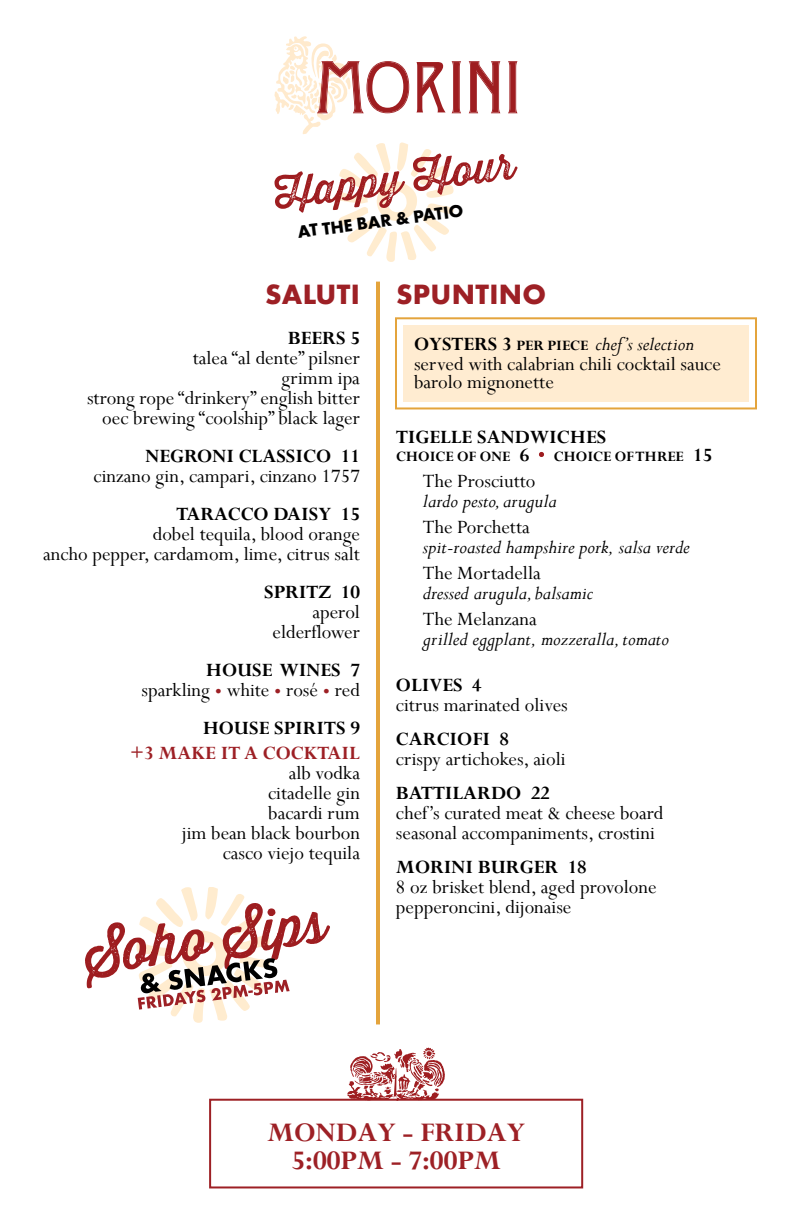
<style>
.page{position:relative;width:792px;height:1224px;background:#fff}
.page>*{position:absolute;margin:0;border:0;box-sizing:border-box;transform-origin:0 0}
.t1{font:700 30px/28px "Perpetua";color:#9d2025;text-align:center}
.t2{font:700 29px "Futura PT";letter-spacing:.01em;color:#9d2025}
.t3{font:21px/20px "Perpetua";color:#000;text-align:right}
.t4{font:700 21px "Perpetua";color:#000}
.t5{font:italic 21px "Perpetua";color:#000}
.t6{font:700 21px "Perpetua";color:#9d2025}
.t7{font:700 18px "Futura PT";color:#000}
.t8{font:700 16px "Perpetua";color:#000}
.s1{font-weight:700}
.s2{color:#9d2025}
.s3{font-weight:700;font-size:16px}
.s4{font-style:italic}
.s5{font-size:21px}
.s6{font-size:21px;color:#9e1d20}
</style>
<div class="page">
<div style="left:395px;top:317px;width:362px;height:92px;border:2px solid #e4a43c"></div>
<div style="left:403px;top:325px;width:346px;height:77px;background:#ffecd1"></div>
<svg style="left:508px;top:61px;width:10px;height:52px"></svg>
<svg style="left:469px;top:61px;width:31px;height:52px"></svg>
<svg style="left:452px;top:61px;width:9px;height:52px"></svg>
<svg style="left:416px;top:62px;width:30px;height:50px"></svg>
<svg style="left:274px;top:36px;width:135px;height:98px"></svg>
<hr style="left:376px;top:282px;width:4px;height:742px;background:#e4a43c">
<div style="left:209px;top:1099px;width:374px;height:89px;border:2px solid #9d2025"></div>
<svg style="left:274px;top:142px;width:243px;height:120px"></svg>
<svg style="left:347px;top:1047px;width:98px;height:54px"></svg>
<svg style="left:85px;top:887px;width:245px;height:135px"></svg>
<p class="t7" style="left:296px;top:220px;width:169px;rotate:-7deg">AT THE BAR &amp; PATIO</p>
<h2 class="t2" style="left:265px;top:275px;width:96px">SALUTI</h2>
<p class="t4" style="left:288px;top:324px;width:74px">BEERS 5</p>
<p class="t3" style="left:87px;top:347px;width:274px">talea “al dente” pilsner<br>grimm ipa<br>strong rope “drinkery” english bitter oec brewing “coolship” black lager</p>
<p class="t4" style="left:146px;top:442px;width:216px">NEGRONI CLASSICO 11</p>
<p class="t3" style="left:94px;top:465px;width:268px">cinzano gin, campari, cinzano 1757</p>
<p class="t4" style="left:176px;top:500px;width:185px">TARACCO DAISY 15</p>
<p class="t3" style="left:43px;top:523px;width:318px">dobel tequila, blood orange<br>ancho pepper, cardamom, lime, citrus salt</p>
<p class="t4" style="left:264px;top:578px;width:97px">SPRITZ 10</p>
<p class="t3" style="left:273px;top:601px;width:89px">aperol elderflower</p>
<p class="t3" style="left:142px;top:659px;width:220px"><span class="s1">HOUSE WINES 7 </span>sparkling <span class="s2">•</span> white <span class="s2">•</span> rosé <span class="s2">•</span> red</p>
<p class="t4" style="left:203px;top:714px;width:159px">HOUSE SPIRITS 9</p>
<p class="t6" style="left:130px;top:740px;width:231px">+3 MAKE IT A COCKTAIL</p>
<p class="t3" style="left:182px;top:762px;width:180px">alb vodka<br>citadelle gin<br>bacardi rum<br>jim bean black bourbon casco viejo tequila</p>
<h2 class="t2" style="left:396px;top:275px;width:151px">SPUNTINO</h2>
<p class="t3" style="left:414px;top:333px;width:308px;text-align:left"><span class="s1">OYSTERS 3</span> <span class="s3">PER PIECE</span> <span class="s4">chef’s selection </span>served with calabrian chili cocktail sauce</p>
<p class="t3" style="left:414px;top:371px;width:141px">barolo mignonette</p>
<p class="t4" style="left:396px;top:424px;width:212px">TIGELLE SANDWICHES</p>
<p class="t8" style="left:396px;top:446px;width:318px">CHOICE OF ONE <span class="s5">6</span> <span class="s6">·</span> CHOICE OF THREE <span class="s5">15</span></p>
<p class="t3" style="left:423px;top:470px;width:114px">The Prosciutto</p>
<p class="t5" style="left:423px;top:488px;width:135px">lardo pesto, arugula</p>
<p class="t3" style="left:423px;top:516px;width:108px">The Porchetta</p>
<p class="t5" style="left:423px;top:534px;width:268px">spit-roasted hampshire pork, salsa verde</p>
<p class="t3" style="left:423px;top:562px;width:119px">The Mortadella</p>
<p class="t5" style="left:423px;top:580px;width:172px">dressed arugula, balsamic</p>
<p class="t3" style="left:423px;top:608px;width:115px">The Melanzana</p>
<p class="t5" style="left:423px;top:626px;width:248px">grilled eggplant, mozzeralla, tomato</p>
<p class="t4" style="left:396px;top:672px;width:87px">OLIVES 4</p>
<p class="t3" style="left:396px;top:694px;width:173px">citrus marinated olives</p>
<p class="t4" style="left:396px;top:726px;width:115px">CARCIOFI 8</p>
<p class="t3" style="left:396px;top:748px;width:171px">crispy artichokes, aioli</p>
<p class="t4" style="left:396px;top:780px;width:155px">BATTILARDO 22</p>
<p class="t3" style="left:396px;top:802px;width:269px;text-align:left">chef’s curated meat &amp; cheese board seasonal accompaniments, crostini</p>
<p class="t4" style="left:396px;top:854px;width:192px">MORINI BURGER 18</p>
<p class="t3" style="left:396px;top:876px;width:262px;text-align:left">8 oz brisket blend, aged provolone pepperoncini, dijonaise</p>
<h1 class="t1" style="left:267px;top:1118px;width:260px">MONDAY - FRIDAY<br>5:00PM - 7:00PM</h1>
</div>
